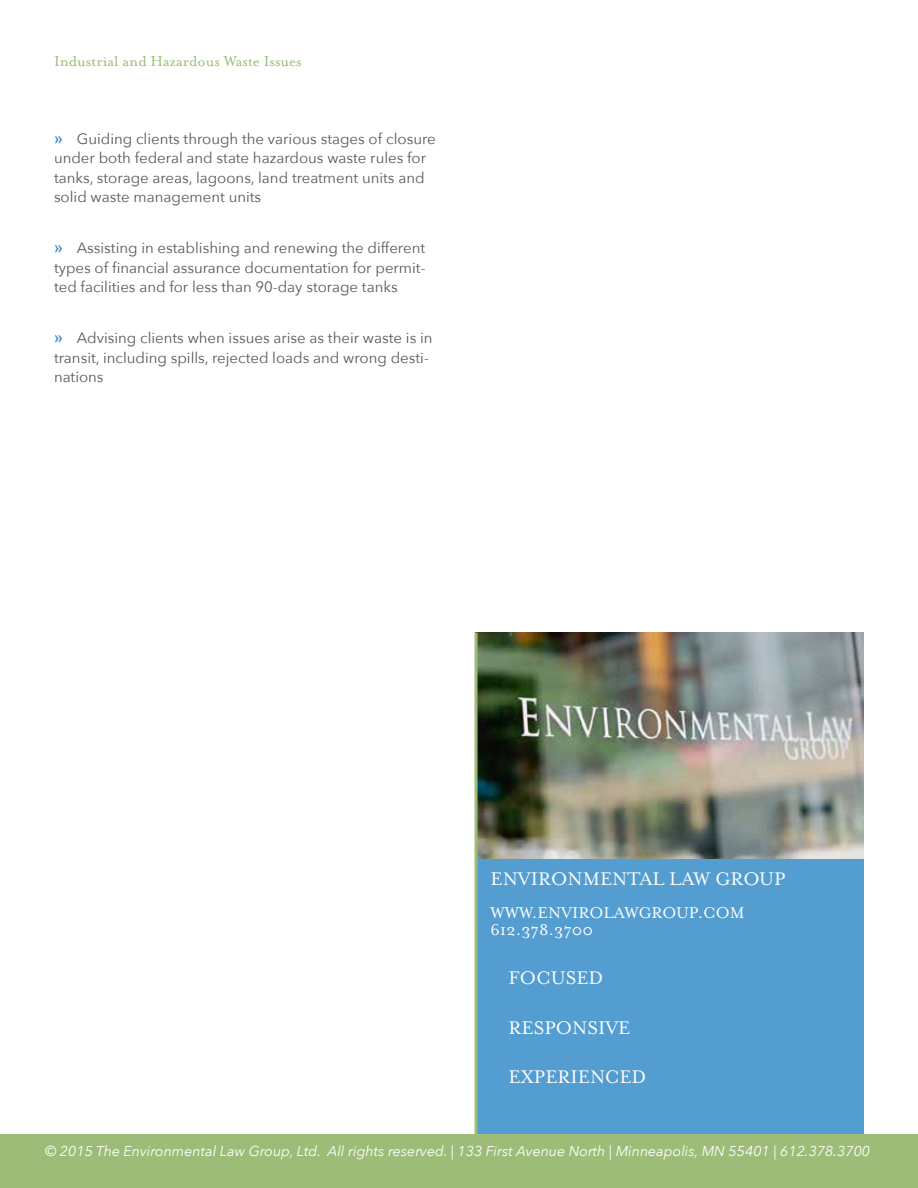
<style>
.page{position:relative;width:918px;height:1188px;background:#fff}
.page>*{position:absolute;margin:0;border:0;box-sizing:border-box;transform-origin:0 0}
.t1{font:21px "Mrs Eaves Roman";color:#fff}
.t2{font:18px/16.5px "Mrs Eaves Roman";color:#fff}
.t3{font:16.5px "Mrs Eaves Roman";color:#9cbc77}
.t4{font:15px/19.5px "Avenir Next";color:#58595b}
.t5{font:italic 14.25px "Avenir Next";color:#fff}
.s1{font-family:"Brandon Grotesque";font-size:21px;color:#3e8ac4}
</style>
<div class="page">
<img style="left:478px;top:633px;width:386px;height:226px">
<div style="left:475px;top:859px;width:389px;height:279px;background:#549dd0"></div>
<hr style="left:475px;top:633px;width:3px;height:503px;background:#9cbc77">
<div style="left:0;top:1134px;width:918px;height:54px;background:#9cbc77"></div>
<p class="t3" style="left:54px;top:52px;width:249px">INDUSTRIAL AND HAZARDOUS WASTE ISSUES</p>
<p class="t4" style="left:54px;top:128px;width:383px"><span class="s1">»</span> Guiding clients through the various stages of closure under both federal and state hazardous waste rules for tanks, storage areas, lagoons, land treatment units and solid waste management units</p>
<p class="t4" style="left:54px;top:238px;width:373px;text-align:justify"><span class="s1">»</span> Assisting in establishing and renewing the different types of financial assurance documentation for permit&shy;ted facilities and for less than 90-day storage tanks</p>
<p class="t4" style="left:54px;top:328px;width:380px"><span class="s1">»</span> Advising clients when issues arise as their waste is in transit, including spills, rejected loads and wrong desti&shy;nations</p>
<h1 class="t1" style="left:490px;top:868px;width:297px">ENVIRONMENTAL LAW GROUP</h1>
<p class="t2" style="left:491px;top:905px;width:256px">WWW.ENVIROLAWGROUP.COM<br>612.378.3700</p>
<h1 class="t1" style="left:508px;top:967px;width:97px">FOCUSED</h1>
<h1 class="t1" style="left:508px;top:1016px;width:124px">RESPONSIVE</h1>
<h1 class="t1" style="left:508px;top:1066px;width:140px">EXPERIENCED</h1>
<p class="t5" style="left:45px;top:1139px;width:827px">© 2015 The Environmental Law Group, Ltd. All rights reserved. | 133 First Avenue North | Minneapolis, MN 55401 | 612.378.3700</p>
</div>
